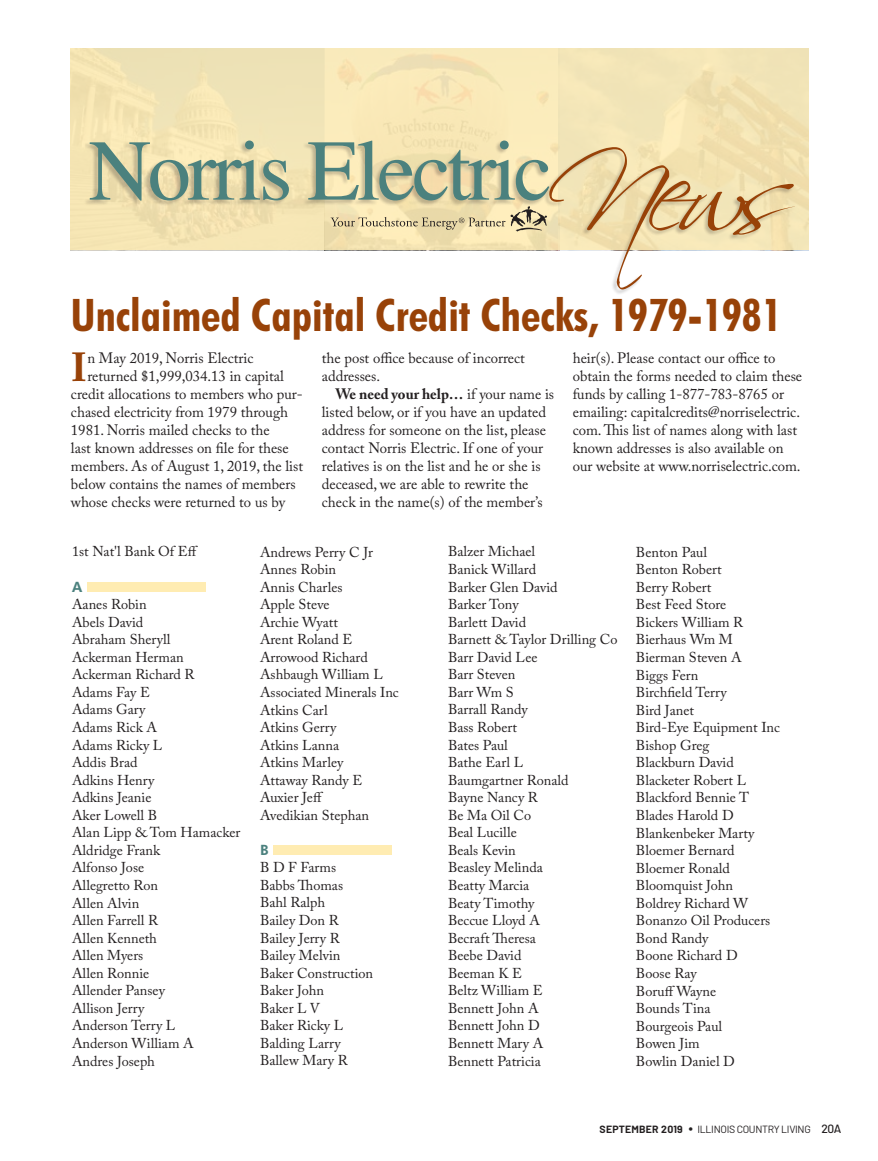
<style>
.page{position:relative;width:878px;height:1161px;background:#fff}
.page>*{position:absolute;margin:0;border:0;box-sizing:border-box;transform-origin:0 0}
.t1{font:700 condensed 45px "Futura BT";color:#984208}
.t2{font:700 40.35px "Adobe Caslon Pro";color:#984208}
.t3{font:15px/18px "Adobe Caslon Pro";color:#231f20}
.t4{font:14.25px/17.5px "Adobe Caslon Pro";color:#231f20}
.t5{font:800 14.25px "Futura BT";color:#4b817e}
.t6{font:10.5px "Barlow";letter-spacing:-.03em;color:#231f20}
.s1{font-weight:700}
.s2{font-size:15px}
.s3{font-weight:500;font-size:12px}
</style>
<div class="page">
<div style="left:87px;top:582px;width:118px;height:10px;background:#ffecb2"></div>
<div style="left:273px;top:845px;width:119px;height:10px;background:#ffecb2"></div>
<div style="left:70px;top:48px;width:738px;height:202px;background:#f3e5b7"></div>
<div style="left:84px;top:140px;width:465px;height:66px;background:#231f20;opacity:.25"></div>
<svg style="left:90px;top:141px;width:705px;height:149px"></svg>
<h1 class="t1" style="left:71px;top:288px;width:712px">Unclaimed Capital Credit Checks, 1979-1981</h1>
<h2 class="t2" style="left:71px;top:343px;width:18px">I</h2>
<p class="t3" style="left:87px;top:349px;width:168px">n May 2019, Norris Electric</p>
<p class="t3" style="left:572px;top:349px;width:231px">heir(s). Please contact our office to obtain the forms needed to claim these funds by calling 1-877-783-8765 or emailing: capitalcredits@norriselectric. com. This list of names along with last known addresses is also available on our website at www.norriselectric.com.</p>
<p class="t3" style="left:322px;top:349px;width:205px">the post office because of incorrect addresses.</p>
<p class="t3" style="left:322px;top:385px;width:234px;text-indent:13px"><span class="s1">We need your help…</span> if your name is listed below, or if you have an updated address for someone on the list, please contact Norris Electric. If one of your relatives is on the list and he or she is deceased, we are able to rewrite the check in the name(s) of the member’s</p>
<p class="t3" style="left:87px;top:367px;width:198px">returned $1,999,034.13 in capital</p>
<p class="t3" style="left:71px;top:385px;width:233px">credit allocations to members who pur-</p>
<p class="t3" style="left:71px;top:403px;width:219px">chased electricity from 1979 through</p>
<p class="t3" style="left:71px;top:421px;width:200px">1981. Norris mailed checks to the</p>
<p class="t3" style="left:71px;top:439px;width:219px">last known addresses on file for these</p>
<p class="t3" style="left:71px;top:457px;width:234px">members. As of August 1, 2019, the list</p>
<p class="t3" style="left:71px;top:475px;width:226px">below contains the names of members</p>
<p class="t3" style="left:71px;top:493px;width:216px">whose checks were returned to us by</p>
<p class="t4" style="left:72px;top:543px;width:127px">1st Nat'l Bank Of Eff</p>
<p class="t5" style="left:72px;top:578px;width:12px">A</p>
<p class="t4" style="left:72px;top:595px;width:170px">Aanes Robin<br>Abels David<br>Abraham Sheryll<br>Ackerman Herman<br>Ackerman Richard R<br>Adams Fay E<br>Adams Gary<br>Adams Rick A<br>Adams Ricky L<br>Addis Brad<br>Adkins Henry<br>Adkins Jeanie<br>Aker Lowell B<br>Alan Lipp &amp; Tom Hamacker<br>Aldridge Frank<br>Alfonso Jose<br>Allegretto Ron<br>Allen Alvin<br>Allen Farrell R<br>Allen Kenneth<br>Allen Myers<br>Allen Ronnie<br>Allender Pansey<br>Allison Jerry<br>Anderson Terry L<br>Anderson William A<br>Andres Joseph</p>
<p class="t4" style="left:260px;top:543px;width:140px">Andrews Perry C Jr<br>Annes Robin<br>Annis Charles<br>Apple Steve<br>Archie Wyatt<br>Arent Roland E<br>Arrowood Richard<br>Ashbaugh William L<br>Associated Minerals Inc<br>Atkins Carl<br>Atkins Gerry<br>Atkins Lanna<br>Atkins Marley<br>Attaway Randy E<br>Auxier Jeff<br>Avedikian Stephan</p>
<p class="t5" style="left:260px;top:841px;width:10px">B</p>
<p class="t4" style="left:260px;top:859px;width:115px">B D F Farms<br>Babbs Thomas<br>Bahl Ralph<br>Bailey Don R<br>Bailey Jerry R<br>Bailey Melvin<br>Baker Construction<br>Baker John<br>Baker L V<br>Baker Ricky L<br>Balding Larry<br>Ballew Mary R</p>
<p class="t4" style="left:448px;top:543px;width:171px">Balzer Michael<br>Banick Willard<br>Barker Glen David<br>Barker Tony<br>Barlett David<br>Barnett &amp; Taylor Drilling Co<br>Barr David Lee<br>Barr Steven<br>Barr Wm S<br>Barrall Randy<br>Bass Robert<br>Bates Paul<br>Bathe Earl L<br>Baumgartner Ronald<br>Bayne Nancy R<br>Be Ma Oil Co<br>Beal Lucille<br>Beals Kevin<br>Beasley Melinda<br>Beatty Marcia<br>Beaty Timothy<br>Beccue Lloyd A<br>Becraft Theresa<br>Beebe David<br>Beeman K E<br>Beltz William E<br>Bennett John A<br>Bennett John D<br>Bennett Mary A<br>Bennett Patricia</p>
<p class="t4" style="left:636px;top:543px;width:146px">Benton Paul<br>Benton Robert<br>Berry Robert<br>Best Feed Store<br>Bickers William R<br>Bierhaus Wm M<br>Bierman Steven A<br>Biggs Fern<br>Birchfield Terry<br>Bird Janet<br>Bird-Eye Equipment Inc<br>Bishop Greg<br>Blackburn David<br>Blacketer Robert L<br>Blackford Bennie T<br>Blades Harold D<br>Blankenbeker Marty<br>Bloemer Bernard<br>Bloemer Ronald<br>Bloomquist John<br>Boldrey Richard W<br>Bonanzo Oil Producers<br>Bond Randy<br>Boone Richard D<br>Boose Ray<br>Boruff Wayne<br>Bounds Tina<br>Bourgeois Paul<br>Bowen Jim<br>Bowlin Daniel D</p>
<p class="t6" style="left:599px;top:1123px;width:243px"><span class="s1">SEPTEMBER 2019</span> <span class="s2">•</span> ILLINOIS COUNTRY LIVING <span class="s3">20a</span></p>
</div>
